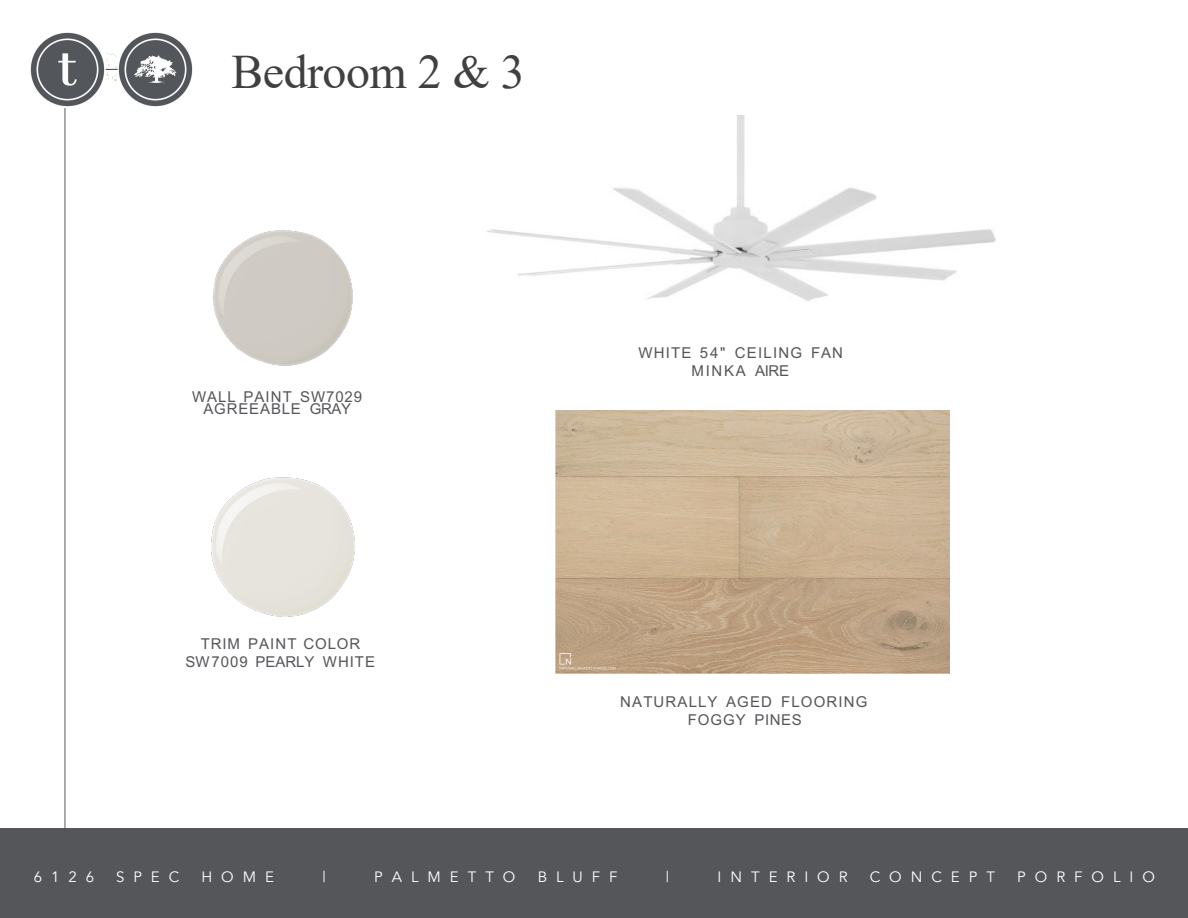
<style>
.page{position:relative;width:1188px;height:918px;background:#fff}
.page>*{position:absolute;margin:0;border:0;box-sizing:border-box;transform-origin:0 0}
.t1{font:48px "Times New Roman";letter-spacing:-.01em;color:#404040}
.t2{font:15px/18px "Arial";letter-spacing:.065em;color:#54565a;text-align:center}
.t3{font:15px "Avenir";letter-spacing:.6em;color:#fff}
</style>
<div class="page">
<img style="left:106px;top:53px;width:12px;height:28px">
<div style="left:0;top:828px;width:1188px;height:90px;background:#54565a"></div>
<hr style="left:65px;top:97px;width:1px;height:731px;background:#595959">
<img style="left:30px;top:32px;width:76px;height:76px">
<img style="left:118px;top:32px;width:75px;height:75px">
<svg style="left:106px;top:69px;width:12px;height:1px"></svg>
<div style="left:139px;top:51px;width:37px;height:37px;background:#53565b;border-radius:50%"></div>
<img style="left:134px;top:55px;width:44px;height:29px">
<img style="left:487px;top:115px;width:509px;height:186px">
<img style="left:213px;top:230px;width:140px;height:136px">
<img style="left:211px;top:477px;width:144px;height:140px">
<img style="left:556px;top:410px;width:394px;height:263px">
<h1 class="t1" style="left:231px;top:45px;width:295px">Bedroom 2 &amp; 3</h1>
<p class="t2" style="left:192px;top:391px;width:171px;line-height:11.9px">WALL PAINT SW7029<br>AGREEABLE GRAY</p>
<p class="t2" style="left:186px;top:635px;width:191px">TRIM PAINT COLOR<br>SW7009 PEARLY WHITE</p>
<p class="t2" style="left:638px;top:344px;width:206px">WHITE 54" CEILING FAN<br>MINKA AIRE</p>
<p class="t2" style="left:620px;top:692px;width:249px">NATURALLY AGED FLOORING<br>FOGGY PINES</p>
<p class="t3" style="left:34px;top:867px;width:62px">6126</p>
<p class="t3" style="left:116px;top:867px;width:65px">SPEC</p>
<p class="t3" style="left:201px;top:867px;width:74px">HOME</p>
<p class="t3" style="left:322px;top:867px;width:5px">|</p>
<p class="t3" style="left:374px;top:867px;width:143px">PALMETTO</p>
<p class="t3" style="left:538px;top:867px;width:81px">BLUFF</p>
<p class="t3" style="left:666px;top:867px;width:5px">|</p>
<p class="t3" style="left:718px;top:867px;width:132px">INTERIOR</p>
<p class="t3" style="left:870px;top:867px;width:127px">CONCEPT</p>
<p class="t3" style="left:1017px;top:867px;width:139px">PORFOLIO</p>
</div>
